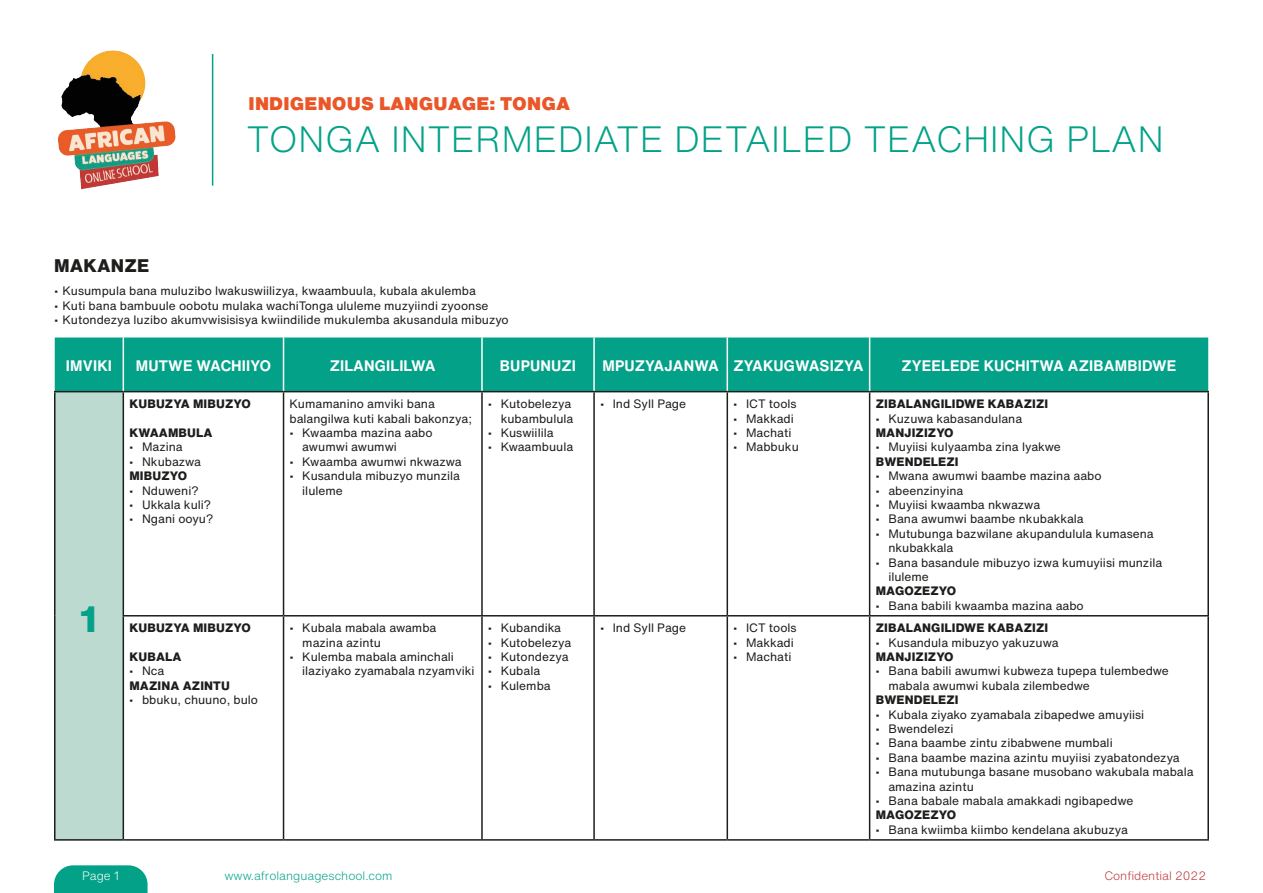
<style>
.page{position:relative;width:1263px;height:893px;background:#fff}
.page>*{position:absolute;margin:0;border:0;box-sizing:border-box;transform-origin:0 0}
.t1{font:300 36px "Helvetica Now Text";letter-spacing:.01em;color:#03a288}
.t2{font:800 36px "Helvetica Now Text";color:#03a288}
.t3{font:900 18px "Helvetica Now Text";letter-spacing:.01em;color:#ea5628}
.t4{font:800 18px "Helvetica Now Text";letter-spacing:.01em;color:#1d1d1b}
.t5{font:700 15px "Helvetica Now Text";letter-spacing:.01em;color:#fff}
.t6{font:12px/14.4px "Helvetica Now Text";color:#1d1d1b}
.t7{font:800 12px "Helvetica Now Text";letter-spacing:.01em;color:#1d1d1b}
.t8{font:300 12px "Helvetica Now Text";color:#03a288}
.t9{font:300 12px "Helvetica Now Text";color:#be3536}
.t10{font:300 12px "Helvetica Now Text";color:#fff}
</style>
<div class="page">
<svg style="left:54px;top:865px;width:94px;height:28px;background:#16a991"></svg>
<img style="left:57px;top:50px;width:119px;height:140px">
<hr style="left:212px;top:54px;width:1px;height:132px;background:#03a288">
<div style="left:55px;top:338px;width:1153px;height:54px;background:#03a288"></div>
<div style="left:55px;top:392px;width:68px;height:448px;background:#bcdad0"></div>
<hr style="left:54px;top:392px;width:2px;height:224px;background:#1d1d1b">
<hr style="left:123px;top:392px;width:1px;height:223px;background:#1d1d1b">
<hr style="left:283px;top:392px;width:1px;height:223px;background:#1d1d1b">
<hr style="left:481px;top:392px;width:2px;height:223px;background:#1d1d1b">
<hr style="left:593px;top:392px;width:2px;height:223px;background:#1d1d1b">
<hr style="left:726px;top:392px;width:2px;height:223px;background:#1d1d1b">
<hr style="left:869px;top:392px;width:1px;height:223px;background:#1d1d1b">
<hr style="left:1207px;top:392px;width:2px;height:223px;background:#1d1d1b">
<hr style="left:54px;top:616px;width:2px;height:223px;background:#1d1d1b">
<hr style="left:123px;top:615px;width:160px;height:1px;background:#1d1d1b">
<hr style="left:123px;top:616px;width:1px;height:223px;background:#1d1d1b">
<hr style="left:284px;top:615px;width:198px;height:1px;background:#1d1d1b">
<hr style="left:283px;top:616px;width:1px;height:223px;background:#1d1d1b">
<hr style="left:482px;top:615px;width:112px;height:1px;background:#1d1d1b">
<hr style="left:481px;top:616px;width:2px;height:223px;background:#1d1d1b">
<hr style="left:594px;top:615px;width:133px;height:1px;background:#1d1d1b">
<hr style="left:593px;top:616px;width:2px;height:223px;background:#1d1d1b">
<hr style="left:727px;top:615px;width:143px;height:1px;background:#1d1d1b">
<hr style="left:726px;top:616px;width:2px;height:223px;background:#1d1d1b">
<hr style="left:870px;top:615px;width:339px;height:1px;background:#1d1d1b">
<hr style="left:869px;top:616px;width:1px;height:223px;background:#1d1d1b">
<hr style="left:1207px;top:616px;width:2px;height:223px;background:#1d1d1b">
<hr style="left:54px;top:839px;width:69px;height:2px;background:#1d1d1b">
<hr style="left:123px;top:839px;width:160px;height:2px;background:#1d1d1b">
<hr style="left:284px;top:839px;width:198px;height:2px;background:#1d1d1b">
<hr style="left:482px;top:839px;width:112px;height:2px;background:#1d1d1b">
<hr style="left:594px;top:839px;width:133px;height:2px;background:#1d1d1b">
<hr style="left:727px;top:839px;width:143px;height:2px;background:#1d1d1b">
<hr style="left:870px;top:839px;width:339px;height:2px;background:#1d1d1b">
<hr style="left:123px;top:338px;width:1px;height:53px;background:#fff">
<hr style="left:283px;top:338px;width:1px;height:53px;background:#fff">
<hr style="left:481px;top:338px;width:2px;height:53px;background:#fff">
<hr style="left:593px;top:338px;width:2px;height:53px;background:#fff">
<hr style="left:726px;top:338px;width:2px;height:53px;background:#fff">
<hr style="left:869px;top:338px;width:1px;height:53px;background:#fff">
<hr style="left:54px;top:391px;width:69px;height:1px;background:#1d1d1b">
<hr style="left:123px;top:391px;width:160px;height:1px;background:#1d1d1b">
<hr style="left:284px;top:391px;width:198px;height:1px;background:#1d1d1b">
<hr style="left:482px;top:391px;width:112px;height:1px;background:#1d1d1b">
<hr style="left:594px;top:391px;width:133px;height:1px;background:#1d1d1b">
<hr style="left:727px;top:391px;width:143px;height:1px;background:#1d1d1b">
<hr style="left:870px;top:391px;width:339px;height:1px;background:#1d1d1b">
<h2 class="t3" style="left:249px;top:90px;width:323px">INDIGENOUS LANGUAGE: TONGA</h2>
<h1 class="t1" style="left:247px;top:112px;width:919px">TONGA INTERMEDIATE DETAILED TEACHING PLAN</h1>
<h2 class="t4" style="left:54px;top:252px;width:97px">MAKANZE</h2>
<p class="t6" style="left:54px;top:283px;width:423px">• Kusumpula bana muluzibo lwakuswiilizya, kwaambuula, kubala akulemba</p>
<p class="t6" style="left:54px;top:298px;width:436px">• Kuti bana bambuule oobotu mulaka wachiTonga ululeme muzyiindi zyoonse</p>
<p class="t6" style="left:54px;top:312px;width:456px">• Kutondezya luzibo akumvwisisisya kwiindilide mukulemba akusandula mibuzyo</p>
<p class="t5" style="left:66px;top:354px;width:48px">IMVIKI</p>
<p class="t5" style="left:136px;top:354px;width:136px">MUTWE WACHIIYO</p>
<p class="t5" style="left:330px;top:354px;width:107px">ZILANGILILWA</p>
<p class="t5" style="left:500px;top:354px;width:78px">BUPUNUZI</p>
<p class="t5" style="left:602px;top:354px;width:263px">MPUZYAJANWA ZYAKUGWASIZYA</p>
<p class="t5" style="left:901px;top:354px;width:276px">ZYEELEDE KUCHITWA AZIBAMBIDWE</p>
<h1 class="t2" style="left:80px;top:592px;width:19px">1</h1>
<p class="t7" style="left:129px;top:395px;width:123px">KUBUZYA MIBUZYO</p>
<p class="t7" style="left:129px;top:424px;width:85px">KWAAMBULA</p>
<p class="t6" style="left:129px;top:440px;width:55px">• Mazina</p>
<p class="t6" style="left:129px;top:454px;width:73px">• Nkubazwa</p>
<p class="t7" style="left:129px;top:467px;width:59px">MIBUZYO</p>
<p class="t6" style="left:129px;top:483px;width:71px">• Nduweni?</p>
<p class="t6" style="left:129px;top:497px;width:83px">• Ukkala kuli?</p>
<p class="t6" style="left:129px;top:512px;width:86px">• Ngani ooyu?</p>
<p class="t6" style="left:289px;top:396px;width:184px">Kumamanino amviki bana balangilwa kuti kabali bakonzya;</p>
<p class="t6" style="left:302px;top:425px;width:132px;text-indent:-13px">• Kwaamba mazina aabo awumwi awumwi</p>
<p class="t6" style="left:289px;top:454px;width:174px">• Kwaamba awumwi nkwazwa</p>
<p class="t6" style="left:302px;top:468px;width:159px;text-indent:-13px">• Kusandula mibuzyo munzila iluleme</p>
<p class="t6" style="left:488px;top:396px;width:87px;text-align:right">• Kutobelezya kubambulula</p>
<p class="t6" style="left:488px;top:425px;width:67px">• Kuswiilila</p>
<p class="t6" style="left:488px;top:440px;width:87px">• Kwaambuula</p>
<p class="t6" style="left:600px;top:396px;width:88px">• Ind Syll Page</p>
<p class="t6" style="left:733px;top:396px;width:65px">• ICT tools</p>
<p class="t6" style="left:733px;top:411px;width:62px">• Makkadi</p>
<p class="t6" style="left:733px;top:425px;width:60px">• Machati</p>
<p class="t6" style="left:733px;top:440px;width:67px">• Mabbuku</p>
<p class="t7" style="left:129px;top:619px;width:123px">KUBUZYA MIBUZYO</p>
<p class="t7" style="left:129px;top:648px;width:54px">KUBALA</p>
<p class="t6" style="left:129px;top:664px;width:37px">• Nca</p>
<p class="t7" style="left:129px;top:677px;width:102px">MAZINA AZINTU</p>
<p class="t6" style="left:129px;top:692px;width:130px">• bbuku, chuuno, bulo</p>
<p class="t6" style="left:302px;top:620px;width:136px;text-indent:-13px">• Kubala mabala awamba mazina azintu</p>
<p class="t6" style="left:302px;top:649px;width:174px;text-indent:-13px">• Kulemba mabala aminchali ilaziyako zyamabala nzyamviki</p>
<p class="t6" style="left:488px;top:620px;width:75px">• Kubandika</p>
<p class="t6" style="left:488px;top:635px;width:85px">• Kutobelezya</p>
<p class="t6" style="left:488px;top:649px;width:82px">• Kutondezya</p>
<p class="t6" style="left:488px;top:664px;width:54px">• Kubala</p>
<p class="t6" style="left:488px;top:678px;width:64px">• Kulemba</p>
<p class="t6" style="left:600px;top:620px;width:88px">• Ind Syll Page</p>
<p class="t6" style="left:733px;top:620px;width:65px">• ICT tools</p>
<p class="t6" style="left:733px;top:635px;width:62px">• Makkadi</p>
<p class="t6" style="left:733px;top:649px;width:60px">• Machati</p>
<p class="t7" style="left:876px;top:395px;width:174px">ZIBALANGILIDWE KABAZIZI</p>
<p class="t6" style="left:876px;top:411px;width:148px">• Kuzuwa kabasandulana</p>
<p class="t7" style="left:876px;top:424px;width:79px">MANJIZIZYO</p>
<p class="t6" style="left:876px;top:440px;width:187px">• Muyiisi kulyaamba zina lyakwe</p>
<p class="t7" style="left:876px;top:452px;width:85px">BWENDELEZI</p>
<p class="t6" style="left:876px;top:468px;width:227px">• Mwana awumwi baambe mazina aabo</p>
<p class="t6" style="left:876px;top:483px;width:89px">• abeenzinyina</p>
<p class="t6" style="left:876px;top:497px;width:166px">• Muyiisi kwaamba nkwazwa</p>
<p class="t6" style="left:876px;top:512px;width:210px">• Bana awumwi baambe nkubakkala</p>
<p class="t6" style="left:888px;top:526px;width:267px;text-indent:-13px">• Mutubunga bazwilane akupandulula kumasena nkubakkala</p>
<p class="t6" style="left:888px;top:555px;width:275px;text-indent:-13px">• Bana basandule mibuzyo izwa kumuyiisi munzila iluleme</p>
<p class="t7" style="left:876px;top:582px;width:82px">MAGOZEZYO</p>
<p class="t6" style="left:876px;top:598px;width:210px">• Bana babili kwaamba mazina aabo</p>
<p class="t7" style="left:876px;top:619px;width:174px">ZIBALANGILIDWE KABAZIZI</p>
<p class="t6" style="left:876px;top:635px;width:184px">• Kusandula mibuzyo yakuzuwa</p>
<p class="t7" style="left:876px;top:648px;width:79px">MANJIZIZYO</p>
<p class="t6" style="left:888px;top:664px;width:282px;text-indent:-13px">• Bana babili awumwi kubweza tupepa tulembedwe mabala awumwi kubala zilembedwe</p>
<p class="t7" style="left:876px;top:691px;width:85px">BWENDELEZI</p>
<p class="t6" style="left:876px;top:707px;width:270px">• Kubala ziyako zyamabala zibapedwe amuyiisi</p>
<p class="t6" style="left:876px;top:721px;width:80px">• Bwendelezi</p>
<p class="t6" style="left:876px;top:736px;width:239px">• Bana baambe zintu zibabwene mumbali</p>
<p class="t6" style="left:876px;top:750px;width:306px">• Bana baambe mazina azintu muyiisi zyabatondezya</p>
<p class="t6" style="left:888px;top:764px;width:307px;text-indent:-13px">• Bana mutubunga basane musobano wakubala mabala amazina azintu</p>
<p class="t6" style="left:876px;top:793px;width:259px">• Bana babale mabala amakkadi ngibapedwe</p>
<p class="t7" style="left:876px;top:806px;width:82px">MAGOZEZYO</p>
<p class="t6" style="left:876px;top:822px;width:254px">• Bana kwiimba kiimbo kendelana akubuzya</p>
<p class="t10" style="left:82px;top:867px;width:39px">Page 1</p>
<p class="t9" style="left:1104px;top:867px;width:103px">Confidential 2022</p>
<p class="t8" style="left:224px;top:867px;width:170px">www.afrolanguageschool.com</p>
</div>
